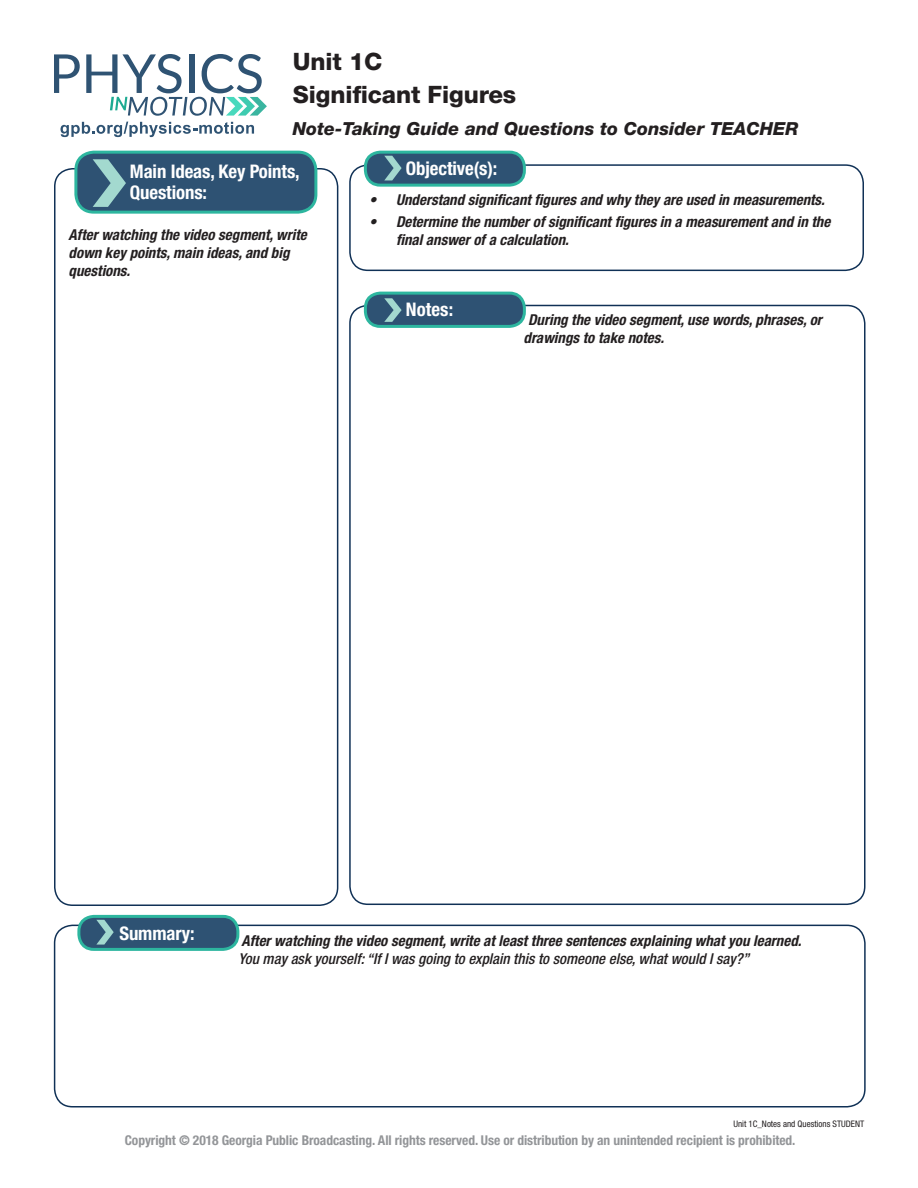
<style>
.page{position:relative;width:918px;height:1188px;background:#fff}
.page>*{position:absolute;margin:0;border:0;box-sizing:border-box;transform-origin:0 0}
.t1{font:800 24px/33.5px "Helvetica Neue LT Std";letter-spacing:-.005em;color:#231f20}
.t2{font:700 condensed 18.75px/21px "Helvetica Neue LT Std";letter-spacing:-.005em;color:#fff}
.t3{font:italic 800 18px "Helvetica Neue LT Std";color:#231f20}
.t4{font:italic 700 condensed 15px/18px "Helvetica Neue LT Std";color:#231f20}
.t5{font:italic 500 condensed 15px "Helvetica Neue LT Std";color:#231f20}
.t6{font:700 condensed 13.5px "Helvetica Neue LT Std";letter-spacing:-.005em;color:#939598}
.t7{font:condensed 9px "Helvetica Neue LT Std";color:#231f20}
</style>
<div class="page">
<svg style="left:54px;top:54px;width:26px;height:39px"></svg>
<svg style="left:86px;top:54px;width:181px;height:62px"></svg>
<svg style="left:61px;top:122px;width:193px;height:15px"></svg>
<div style="left:349px;top:164px;width:515px;height:107px;border:2px solid #103156;border-radius:18px"></div>
<div style="left:54px;top:168px;width:284px;height:738px;border:2px solid #103156;border-radius:18px"></div>
<div style="left:54px;top:925px;width:812px;height:183px;border:2px solid #103156;border-radius:18px"></div>
<div style="left:365px;top:152px;width:159px;height:33px;background:#2e5273;border-radius:15px"></div>
<div style="left:364px;top:151px;width:162px;height:36px;border:3px solid #2db69f;border-radius:15px"></div>
<svg style="left:384px;top:156px;width:18px;height:24px"></svg>
<div style="left:365px;top:293px;width:159px;height:33px;background:#2e5273;border-radius:15px"></div>
<div style="left:364px;top:292px;width:162px;height:36px;border:3px solid #2db69f;border-radius:15px"></div>
<div style="left:79px;top:916px;width:159px;height:33px;background:#2e5273;border-radius:15px"></div>
<div style="left:77px;top:915px;width:162px;height:36px;border:3px solid #2db69f;border-radius:15px"></div>
<svg style="left:384px;top:298px;width:18px;height:24px"></svg>
<svg style="left:96px;top:920px;width:18px;height:25px"></svg>
<div style="left:76px;top:152px;width:240px;height:60px;background:#2e5273;border-radius:18px"></div>
<div style="left:74px;top:151px;width:243px;height:63px;border:3px solid #2db69f;border-radius:18px"></div>
<svg style="left:93px;top:159px;width:33px;height:48px"></svg>
<h1 class="t1" style="left:293px;top:44px;width:225px">Unit 1C<br>Significant Figures</h1>
<p class="t3" style="left:293px;top:118px;width:507px">Note-Taking Guide and Questions to Consider TEACHER</p>
<p class="t2" style="left:130px;top:161px;width:171px">Main Ideas, Key Points,<br>Questions:</p>
<p class="t4" style="left:69px;top:226px;width:240px">After watching the video segment, write down key points, main ideas, and big questions.</p>
<p class="t2" style="left:406px;top:158px;width:93px">Objective(s):</p>
<p class="t4" style="left:369px;top:191px;width:457px">• Understand significant figures and why they are used in measurements.</p>
<p class="t4" style="left:396px;top:213px;width:436px;text-indent:-27px">• Determine the number of significant figures in a measurement and in the final answer of a calculation.</p>
<p class="t2" style="left:406px;top:299px;width:49px">Notes:</p>
<p class="t4" style="left:524px;top:310px;width:300px;text-indent:4px">During the video segment, use words, phrases, or drawings to take notes.</p>
<p class="t2" style="left:119px;top:922px;width:77px">Summary:</p>
<p class="t4" style="left:242px;top:932px;width:561px">After watching the video segment, write at least three sentences explaining what you learned.</p>
<p class="t5" style="left:238px;top:950px;width:512px">You may ask yourself: “If I was going to explain this to someone else, what would I say?”</p>
<p class="t7" style="left:733px;top:1119px;width:132px">Unit 1C_Notes and Questions STUDENT</p>
<p class="t6" style="left:125px;top:1132px;width:672px">Copyright © 2018 Georgia Public Broadcasting. All rights reserved. Use or distribution by an unintended recipient is prohibited.</p>
</div>
